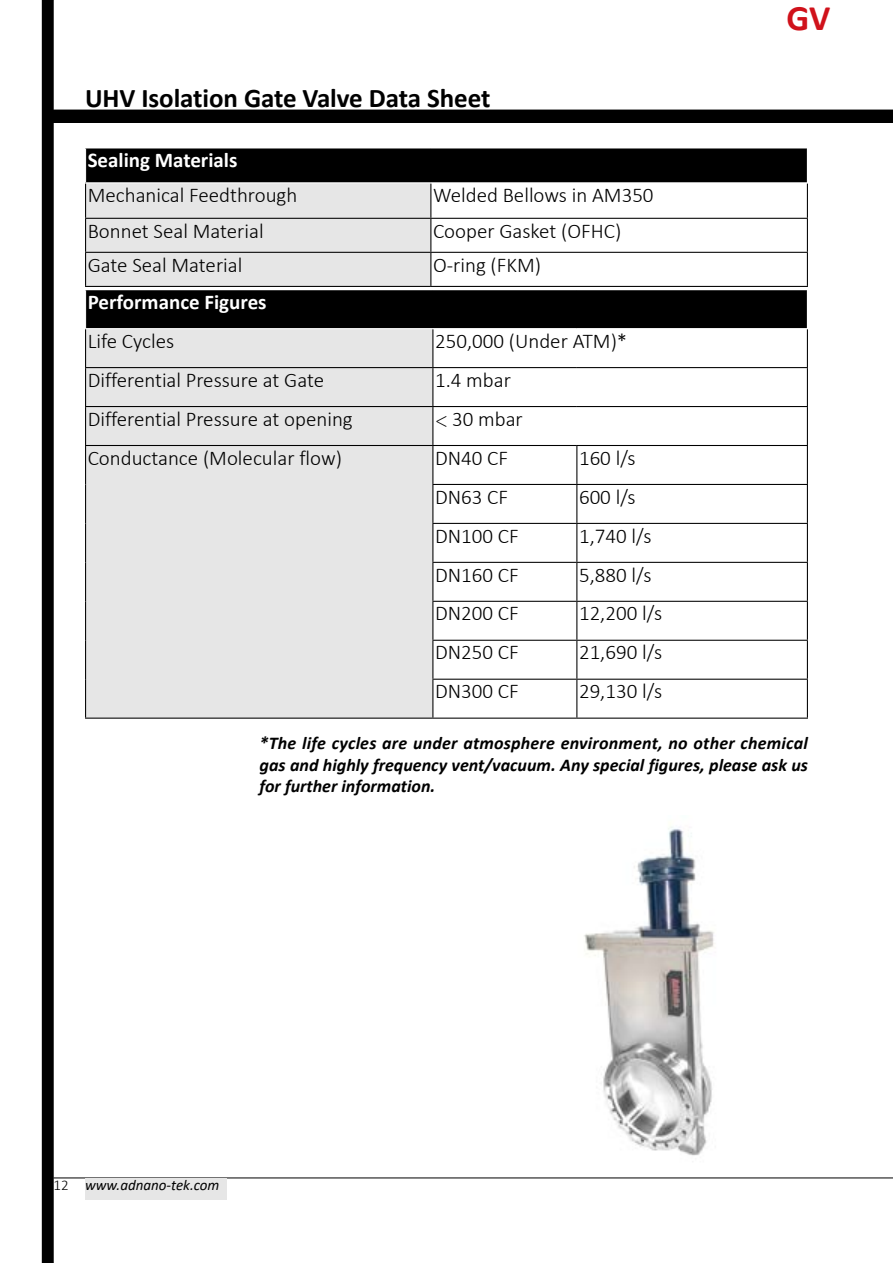
<style>
.page{position:relative;width:893px;height:1263px;background:#fff}
.page>*{position:absolute;margin:0;border:0;box-sizing:border-box;transform-origin:0 0}
.t1{font:700 36px "Calibri";color:#d0121b}
.t2{font:700 27px "Calibri";letter-spacing:-.005em;color:#000}
.t3{font:300 21px "Calibri";color:#000}
.t4{font:700 21px "Calibri";color:#fff}
.t5{font:italic 700 18px/21.6px "Calibri";color:#000;text-align:justify}
.t6{font:italic 15px "Calibri";color:#000}
.t7{font:300 15px "Calibri";color:#000}
.s1{font-family:"Adobe Song Std"}
</style>
<div class="page">
<div style="left:42px;top:0;width:11px;height:1263px;background:#000"></div>
<hr style="left:53px;top:1178px;width:840px;height:1px;background:#000">
<div style="left:86px;top:148px;width:721px;height:35px;background:#000"></div>
<svg style="left:86px;top:183px;width:721px;height:103px"></svg>
<hr style="left:85px;top:183px;width:1px;height:35px;background:#000">
<hr style="left:430px;top:183px;width:1px;height:35px;background:#000">
<hr style="left:807px;top:183px;width:1px;height:35px;background:#000">
<hr style="left:85px;top:218px;width:346px;height:1px;background:#000">
<hr style="left:85px;top:219px;width:1px;height:33px;background:#000">
<hr style="left:431px;top:218px;width:377px;height:1px;background:#000">
<hr style="left:430px;top:219px;width:1px;height:33px;background:#000">
<hr style="left:807px;top:219px;width:1px;height:33px;background:#000">
<hr style="left:85px;top:252px;width:346px;height:1px;background:#000">
<hr style="left:85px;top:253px;width:1px;height:33px;background:#000">
<hr style="left:431px;top:252px;width:377px;height:1px;background:#000">
<hr style="left:430px;top:253px;width:1px;height:33px;background:#000">
<hr style="left:807px;top:253px;width:1px;height:33px;background:#000">
<hr style="left:85px;top:286px;width:346px;height:1px;background:#000">
<hr style="left:431px;top:286px;width:377px;height:1px;background:#000">
<hr style="left:85px;top:182px;width:346px;height:1px;background:#fff">
<hr style="left:431px;top:182px;width:377px;height:1px;background:#fff">
<div style="left:54px;top:110px;width:839px;height:12px;background:#000"></div>
<div style="left:53px;top:110px;width:840px;height:13px;border:1px solid #000"></div>
<div style="left:85px;top:1178px;width:142px;height:21px;background:#e6e6e6"></div>
<img style="left:584px;top:827px;width:130px;height:329px">
<div style="left:86px;top:290px;width:721px;height:39px;background:#000"></div>
<div style="left:86px;top:329px;width:346px;height:389px;background:#e6e6e6"></div>
<svg style="left:433px;top:329px;width:374px;height:389px"></svg>
<hr style="left:85px;top:329px;width:1px;height:38px;background:#000">
<hr style="left:432px;top:329px;width:1px;height:38px;background:#000">
<hr style="left:807px;top:329px;width:1px;height:38px;background:#000">
<hr style="left:85px;top:367px;width:348px;height:1px;background:#000">
<hr style="left:85px;top:368px;width:1px;height:38px;background:#000">
<hr style="left:433px;top:367px;width:144px;height:1px;background:#000">
<hr style="left:432px;top:368px;width:1px;height:38px;background:#000">
<hr style="left:577px;top:367px;width:231px;height:1px;background:#000">
<hr style="left:807px;top:368px;width:1px;height:38px;background:#000">
<hr style="left:85px;top:406px;width:348px;height:1px;background:#000">
<hr style="left:85px;top:407px;width:1px;height:38px;background:#000">
<hr style="left:433px;top:406px;width:144px;height:1px;background:#000">
<hr style="left:432px;top:407px;width:1px;height:38px;background:#000">
<hr style="left:577px;top:406px;width:231px;height:1px;background:#000">
<hr style="left:807px;top:407px;width:1px;height:38px;background:#000">
<hr style="left:85px;top:445px;width:348px;height:1px;background:#000">
<hr style="left:85px;top:446px;width:1px;height:38px;background:#000">
<hr style="left:433px;top:445px;width:144px;height:1px;background:#000">
<hr style="left:432px;top:446px;width:1px;height:38px;background:#000">
<hr style="left:577px;top:445px;width:231px;height:1px;background:#000">
<hr style="left:576px;top:446px;width:1px;height:38px;background:#000">
<hr style="left:807px;top:446px;width:1px;height:38px;background:#000">
<hr style="left:85px;top:484px;width:1px;height:39px;background:#000">
<hr style="left:432px;top:484px;width:145px;height:1px;background:#000">
<hr style="left:432px;top:485px;width:1px;height:38px;background:#000">
<hr style="left:577px;top:484px;width:231px;height:1px;background:#000">
<hr style="left:576px;top:485px;width:1px;height:38px;background:#000">
<hr style="left:807px;top:485px;width:1px;height:38px;background:#000">
<hr style="left:85px;top:523px;width:1px;height:39px;background:#000">
<hr style="left:432px;top:523px;width:145px;height:1px;background:#000">
<hr style="left:432px;top:524px;width:1px;height:38px;background:#000">
<hr style="left:577px;top:523px;width:231px;height:1px;background:#000">
<hr style="left:576px;top:524px;width:1px;height:38px;background:#000">
<hr style="left:807px;top:524px;width:1px;height:38px;background:#000">
<hr style="left:85px;top:562px;width:1px;height:39px;background:#000">
<hr style="left:432px;top:562px;width:145px;height:1px;background:#000">
<hr style="left:432px;top:563px;width:1px;height:38px;background:#000">
<hr style="left:577px;top:562px;width:231px;height:1px;background:#000">
<hr style="left:576px;top:563px;width:1px;height:38px;background:#000">
<hr style="left:807px;top:563px;width:1px;height:38px;background:#000">
<hr style="left:85px;top:601px;width:1px;height:39px;background:#000">
<hr style="left:432px;top:601px;width:145px;height:1px;background:#000">
<hr style="left:432px;top:602px;width:1px;height:38px;background:#000">
<hr style="left:577px;top:601px;width:231px;height:1px;background:#000">
<hr style="left:576px;top:602px;width:1px;height:38px;background:#000">
<hr style="left:807px;top:602px;width:1px;height:38px;background:#000">
<hr style="left:85px;top:640px;width:1px;height:39px;background:#000">
<hr style="left:432px;top:640px;width:145px;height:1px;background:#000">
<hr style="left:432px;top:641px;width:1px;height:38px;background:#000">
<hr style="left:577px;top:640px;width:231px;height:1px;background:#000">
<hr style="left:576px;top:641px;width:1px;height:38px;background:#000">
<hr style="left:807px;top:641px;width:1px;height:38px;background:#000">
<hr style="left:85px;top:679px;width:1px;height:39px;background:#000">
<hr style="left:432px;top:679px;width:145px;height:1px;background:#000">
<hr style="left:432px;top:680px;width:1px;height:38px;background:#000">
<hr style="left:577px;top:679px;width:231px;height:1px;background:#000">
<hr style="left:576px;top:680px;width:1px;height:38px;background:#000">
<hr style="left:807px;top:680px;width:1px;height:38px;background:#000">
<hr style="left:85px;top:718px;width:348px;height:1px;background:#000">
<hr style="left:433px;top:718px;width:144px;height:1px;background:#000">
<hr style="left:577px;top:718px;width:231px;height:1px;background:#000">
<hr style="left:85px;top:328px;width:348px;height:1px;background:#fff">
<hr style="left:433px;top:328px;width:144px;height:1px;background:#fff">
<hr style="left:577px;top:328px;width:231px;height:1px;background:#fff">
<p class="t2" style="left:85px;top:79px;width:407px">UHV Isolation Gate Valve Data Sheet</p>
<p class="t4" style="left:88px;top:145px;width:151px">Sealing Materials</p>
<p class="t3" style="left:88px;top:182px;width:211px">Mechanical Feedthrough</p>
<p class="t3" style="left:433px;top:182px;width:222px">Welded Bellows in AM350</p>
<p class="t3" style="left:88px;top:218px;width:177px">Bonnet Seal Material</p>
<p class="t3" style="left:433px;top:218px;width:190px">Cooper Gasket (OFHC)</p>
<p class="t3" style="left:88px;top:252px;width:156px">Gate Seal Material</p>
<p class="t3" style="left:433px;top:252px;width:110px">O-ring (FKM)</p>
<p class="t4" style="left:88px;top:287px;width:180px">Performance Figures</p>
<p class="t3" style="left:88px;top:328px;width:88px">Life Cycles</p>
<p class="t3" style="left:435px;top:328px;width:194px">250,000 (Under ATM)*</p>
<p class="t3" style="left:88px;top:367px;width:238px">Differential Pressure at Gate</p>
<p class="t3" style="left:435px;top:367px;width:77px">1.4 mbar</p>
<p class="t3" style="left:88px;top:406px;width:267px">Differential Pressure at opening</p>
<p class="t3" style="left:435px;top:406px;width:89px"><span class="s1">&lt;</span> 30 mbar</p>
<p class="t3" style="left:88px;top:445px;width:256px">Conductance (Molecular flow)</p>
<p class="t3" style="left:435px;top:445px;width:75px">DN40 CF</p>
<p class="t3" style="left:579px;top:445px;width:58px">160 l/s</p>
<p class="t3" style="left:435px;top:484px;width:75px">DN63 CF</p>
<p class="t3" style="left:579px;top:484px;width:58px">600 l/s</p>
<p class="t3" style="left:435px;top:523px;width:85px">DN100 CF</p>
<p class="t3" style="left:579px;top:523px;width:74px">1,740 l/s</p>
<p class="t3" style="left:435px;top:561px;width:85px">DN160 CF</p>
<p class="t3" style="left:579px;top:561px;width:74px">5,880 l/s</p>
<p class="t3" style="left:435px;top:600px;width:85px">DN200 CF</p>
<p class="t3" style="left:579px;top:600px;width:85px">12,200 l/s</p>
<p class="t3" style="left:435px;top:639px;width:85px">DN250 CF</p>
<p class="t3" style="left:579px;top:639px;width:85px">21,690 l/s</p>
<p class="t3" style="left:435px;top:678px;width:85px">DN300 CF</p>
<p class="t3" style="left:579px;top:678px;width:85px">29,130 l/s</p>
<h1 class="t1" style="left:786px;top:-8px;width:46px">GV</h1>
<p class="t5" style="left:260px;top:731px;width:550px">*The life cycles are under atmosphere environment, no other chemical gas and highly frequency vent/vacuum. Any special figures, please ask us for further information.</p>
<p class="t7" style="left:53px;top:1176px;width:17px">12</p>
<p class="t6" style="left:85px;top:1175px;width:136px">www.adnano-tek.com</p>
</div>
